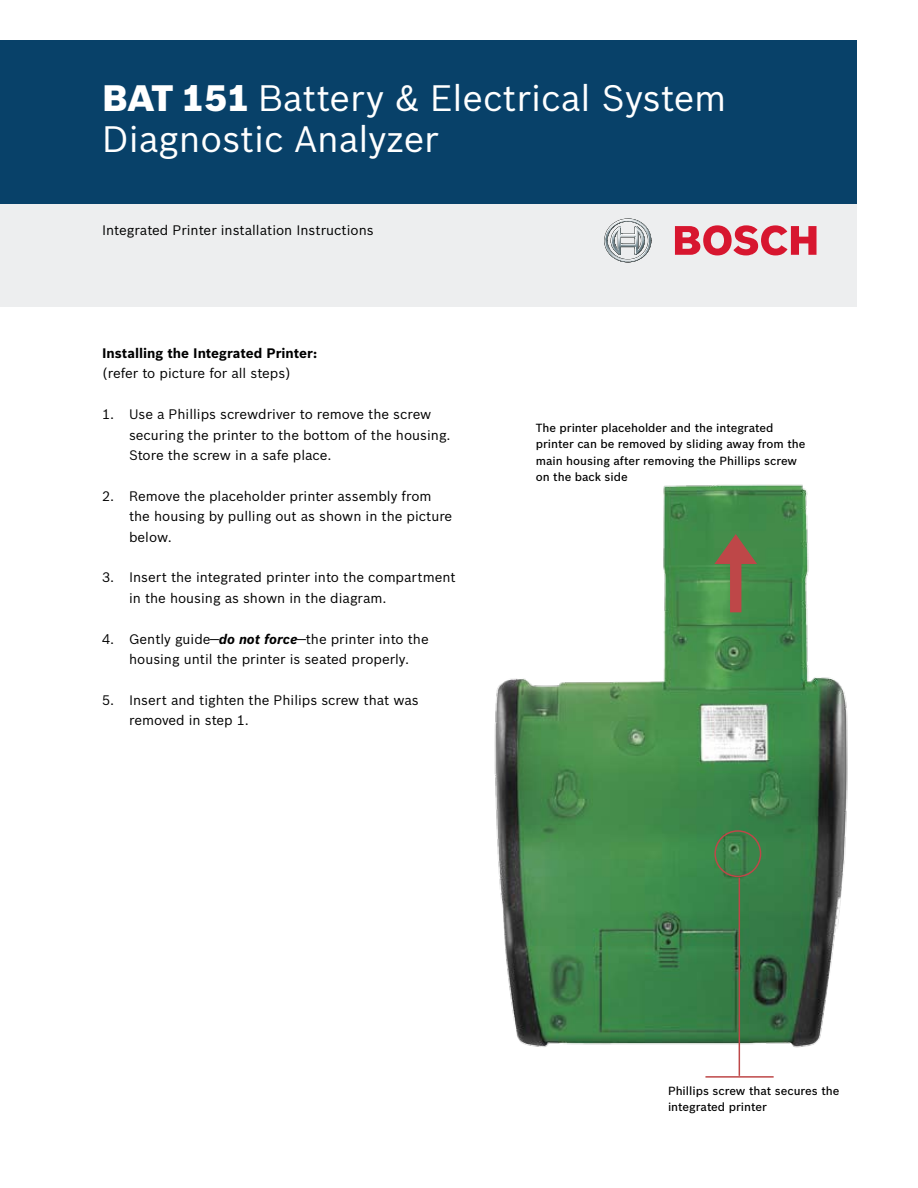
<style>
.page{position:relative;width:918px;height:1188px;background:#fff}
.page>*{position:absolute;margin:0;border:0;box-sizing:border-box;transform-origin:0 0}
.t1{font:36px/40.8px "Bosch Sans";color:#fff}
.t2{font:13.5px/20.4px "Bosch Sans";color:#000}
.t3{font:700 13.5px "Bosch Sans";color:#000}
.t4{font:500 11.55px/16.4px "Bosch Sans";color:#000}
.s1{font-weight:900}
.s2{font-weight:700;font-style:italic}
</style>
<div class="page">
<div style="left:1px;top:41px;width:856px;height:163px;background:#084169"></div>
<div style="left:0;top:204px;width:857px;height:102px;background:#edeeef"></div>
<svg style="left:604px;top:218px;width:47px;height:44px"></svg>
<svg style="left:675px;top:225px;width:142px;height:30px"></svg>
<img style="left:494px;top:484px;width:354px;height:570px">
<div style="left:714px;top:830px;width:47px;height:47px;border:2px solid #be4748;border-radius:50%"></div>
<hr style="left:739px;top:878px;width:1px;height:198px;background:#be4748">
<hr style="left:705px;top:1076px;width:69px;height:2px;background:#be4748">
<svg style="left:714px;top:534px;width:43px;height:78px;background:#71784b"></svg>
<h1 class="t1" style="left:102px;top:77px;width:626px"><span class="s1">BAT 151</span> Battery &amp; Electrical System<br>Diagnostic Analyzer</h1>
<p class="t2" style="left:102px;top:220px;width:273px">Integrated Printer installation Instructions</p>
<p class="t3" style="left:102px;top:345px;width:217px">Installing the Integrated Printer:</p>
<p class="t2" style="left:102px;top:363px;width:190px">(refer to picture for all steps)</p>
<p class="t2" style="left:129px;top:404px;width:323px">Use a Phillips screwdriver to remove the screw securing the printer to the bottom of the housing.<br>Store the screw in a safe place.</p>
<p class="t2" style="left:129px;top:485px;width:325px">Remove the placeholder printer assembly from the housing by pulling out as shown in the picture below.</p>
<p class="t2" style="left:129px;top:567px;width:328px">Insert the integrated printer into the compartment in the housing as shown in the diagram.</p>
<p class="t2" style="left:129px;top:628px;width:301px">Gently guide—<span class="s2">do not force</span>—the printer into the housing until the printer is seated properly.</p>
<p class="t2" style="left:129px;top:690px;width:291px">Insert and tighten the Philips screw that was removed in step 1.</p>
<p class="t2" style="left:102px;top:404px;width:14px">1.</p>
<p class="t2" style="left:102px;top:485px;width:14px">2.</p>
<p class="t2" style="left:102px;top:567px;width:14px">3.</p>
<p class="t2" style="left:102px;top:628px;width:14px">4.</p>
<p class="t2" style="left:102px;top:690px;width:14px">5.</p>
<p class="t4" style="left:536px;top:419px;width:271px">The printer placeholder and the integrated printer can be removed by sliding away from the main housing after removing the Phillips screw on the back side</p>
<p class="t4" style="left:668px;top:1082px;width:173px">Phillips screw that secures the integrated printer</p>
</div>
